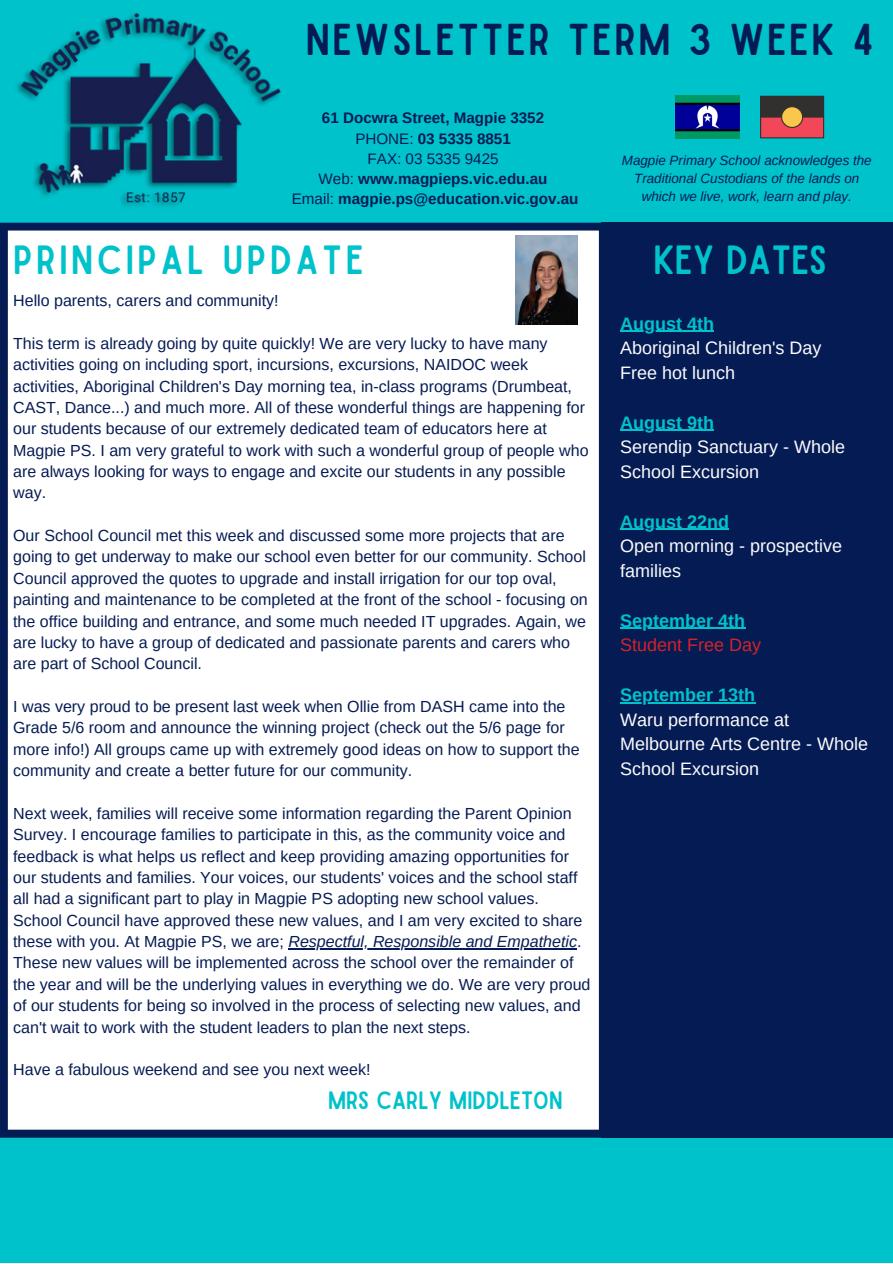
<style>
.page{position:relative;width:893px;height:1264px;background:#fff}
.page>*{position:absolute;margin:0;border:0;box-sizing:border-box;transform-origin:0 0}
.t1{font:42.6px "Sailors";letter-spacing:.06em;color:#051b54}
.t2{font:39px "Sailors";letter-spacing:.09em;color:#00c2cb}
.t3{font:39px "Sailors";color:#00c2cb}
.t4{font:24px "Sailors";color:#00c2cb}
.t5{font:18px/24.8px "Arimo";color:#fdfcfc}
.t6{font:700 18px "Arimo";color:#00c2cb}
.t7{font:18px "Arimo";color:#d2232a}
.t8{font:16.05px/21.3px "Arimo";color:#051b54}
.t9{font:700 15.15px "Arimo";color:#051b54}
.t10{font:15.15px "Arimo";color:#051b54}
.t11{font:italic 13.35px/17.9px "Arimo";color:#051b54;text-align:center}
.s1{font-weight:400}
.s2{font-style:italic}
</style>
<div class="page">
<div style="left:0;top:0;width:892px;height:223px;background:#00c2cb"></div>
<div style="left:0;top:1137px;width:892px;height:125px;background:#00c2cb"></div>
<div style="left:600px;top:223px;width:292px;height:914px;background:#051b54"></div>
<img style="left:675px;top:96px;width:64px;height:42px">
<img style="left:16px;top:13px;width:265px;height:193px">
<svg style="left:760px;top:96px;width:64px;height:42px;background:#924a41"></svg>
<svg style="left:0;top:223px;width:600px;height:914px"></svg>
<img style="left:515px;top:235px;width:62px;height:89px">
<hr style="left:620px;top:331px;width:94px;height:1px;background:#00c2cb">
<hr style="left:620px;top:430px;width:94px;height:1px;background:#00c2cb">
<hr style="left:620px;top:528px;width:109px;height:2px;background:#00c2cb">
<hr style="left:620px;top:627px;width:125px;height:2px;background:#00c2cb">
<hr style="left:620px;top:702px;width:135px;height:1px;background:#00c2cb">
<hr style="left:288px;top:948px;width:289px;height:1px;background:#051b54">
<p class="t1" style="left:306px;top:24px;width:569px">NEWSLETTER TERM 3 WEEK 4</p>
<p class="t9" style="left:322px;top:110px;width:224px">61 Docwra Street, Magpie 3352</p>
<p class="t9" style="left:355px;top:130px;width:157px"><span class="s1">PHONE:</span> 03 5335 8851</p>
<p class="t10" style="left:367px;top:150px;width:132px">FAX: 03 5335 9425</p>
<p class="t9" style="left:318px;top:170px;width:230px"><span class="s1">Web:</span> www.magpieps.vic.edu.au</p>
<p class="t9" style="left:292px;top:191px;width:288px"><span class="s1">Email:</span> magpie.ps@education.vic.gov.au</p>
<p class="t2" style="left:13px;top:245px;width:352px">PRINCIPAL UPDATE</p>
<p class="t8" style="left:13px;top:290px;width:267px">Hello parents, carers and community!</p>
<p class="t8" style="left:13px;top:332px;width:577px">This term is already going by quite quickly! We are very lucky to have many activities going on including sport, incursions, excursions, NAIDOC week activities, Aboriginal Children's Day morning tea, in-class programs (Drumbeat, CAST, Dance...) and much more. All of these wonderful things are happening for our students because of our extremely dedicated team of educators here at Magpie PS. I am very grateful to work with such a wonderful group of people who are always looking for ways to engage and excite our students in any possible way.</p>
<p class="t8" style="left:13px;top:525px;width:576px">Our School Council met this week and discussed some more projects that are going to get underway to make our school even better for our community. School Council approved the quotes to upgrade and install irrigation for our top oval, painting and maintenance to be completed at the front of the school - focusing on the office building and entrance, and some much needed IT upgrades. Again, we are lucky to have a group of dedicated and passionate parents and carers who are part of School Council.</p>
<p class="t8" style="left:13px;top:695px;width:568px">I was very proud to be present last week when Ollie from DASH came into the Grade 5/6 room and announce the winning project (check out the 5/6 page for more info!) All groups came up with extremely good ideas on how to support the community and create a better future for our community.</p>
<p class="t8" style="left:13px;top:802px;width:578px">Next week, families will receive some information regarding the Parent Opinion Survey. I encourage families to participate in this, as the community voice and feedback is what helps us reflect and keep providing amazing opportunities for our students and families. Your voices, our students' voices and the school staff all had a significant part to play in Magpie PS adopting new school values.<br>School Council have approved these new values, and I am very excited to share these with you. At Magpie PS, we are; <span class="s2">Respectful, Responsible and Empathetic</span>.<br>These new values will be implemented across the school over the remainder of the year and will be the underlying values in everything we do. We are very proud of our students for being so involved in the process of selecting new values, and can't wait to work with the student leaders to plan the next steps.</p>
<p class="t8" style="left:13px;top:1059px;width:359px">Have a fabulous weekend and see you next week!</p>
<p class="t4" style="left:328px;top:1091px;width:236px">MRS CARLY MIDDLETON</p>
<p class="t11" style="left:621px;top:151px;width:251px">Magpie Primary School acknowledges the<br>Traditional Custodians of the lands on which we live, work, learn and play.</p>
<p class="t3" style="left:653px;top:245px;width:175px">KEY DATES</p>
<p class="t6" style="left:620px;top:313px;width:95px">August 4th</p>
<p class="t5" style="left:620px;top:336px;width:203px">Aboriginal Children's Day</p>
<p class="t5" style="left:620px;top:360px;width:116px">Free hot lunch</p>
<p class="t6" style="left:620px;top:412px;width:95px">August 9th</p>
<p class="t5" style="left:620px;top:435px;width:226px">Serendip Sanctuary - Whole<br>School Excursion</p>
<p class="t6" style="left:620px;top:511px;width:110px">August 22nd</p>
<p class="t5" style="left:620px;top:533px;width:223px">Open morning - prospective families</p>
<p class="t6" style="left:620px;top:610px;width:126px">September 4th</p>
<p class="t7" style="left:620px;top:635px;width:142px">Student Free Day</p>
<p class="t6" style="left:620px;top:684px;width:136px">September 13th</p>
<p class="t5" style="left:620px;top:707px;width:249px">Waru performance at<br>Melbourne Arts Centre - Whole<br>School Excursion</p>
</div>
